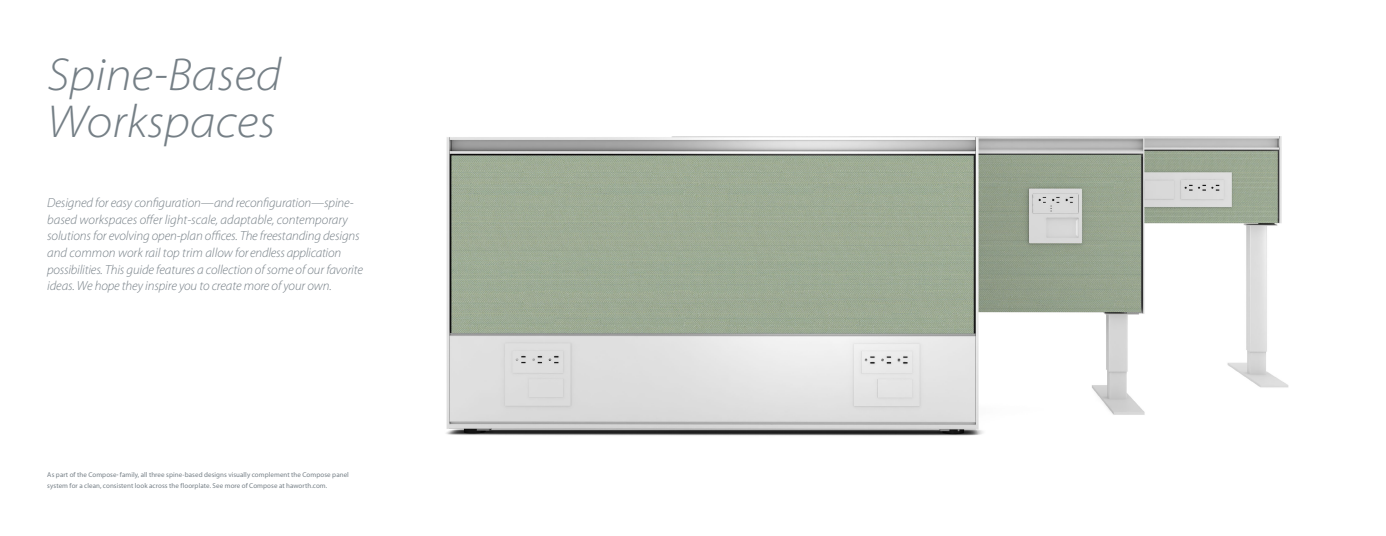
<style>
.page{position:relative;width:1386px;height:536px;background:#fff}
.page>*{position:absolute;margin:0;border:0;box-sizing:border-box;transform-origin:0 0}
.t1{font:italic 300 semi-expanded 46.38px/47.2px "Myriad Pro";color:#757f86}
.t2{font:italic 300 13.12px/16.6px "Myriad Pro";letter-spacing:-.01em;color:#757f86}
.t3{font:7px/10.5px "Myriad Pro";letter-spacing:.01em;color:#757f86}
.s1{font-size:4.11px}
</style>
<div class="page">
<img style="left:446px;top:136px;width:843px;height:300px">
<h1 class="t1" style="left:47px;top:52px;width:236px">Spine-Based<br>Workspaces</h1>
<p class="t2" style="left:47px;top:194px;width:317px">Designed for easy configuration—and reconfiguration—spine&shy;based workspaces offer light-scale, adaptable, contemporary solutions for evolving open-plan offices. The freestanding designs and common work rail top trim allow for endless application possibilities. This guide features a collection of some of our favorite ideas. We hope they inspire you to create more of your own.</p>
<p class="t3" style="left:47px;top:469px;width:303px">As part of the Compose<span class="s1">®</span> family, all three spine-based designs visually complement the Compose panel system for a clean, consistent look across the floorplate. See more of Compose at haworth.com.</p>
</div>
